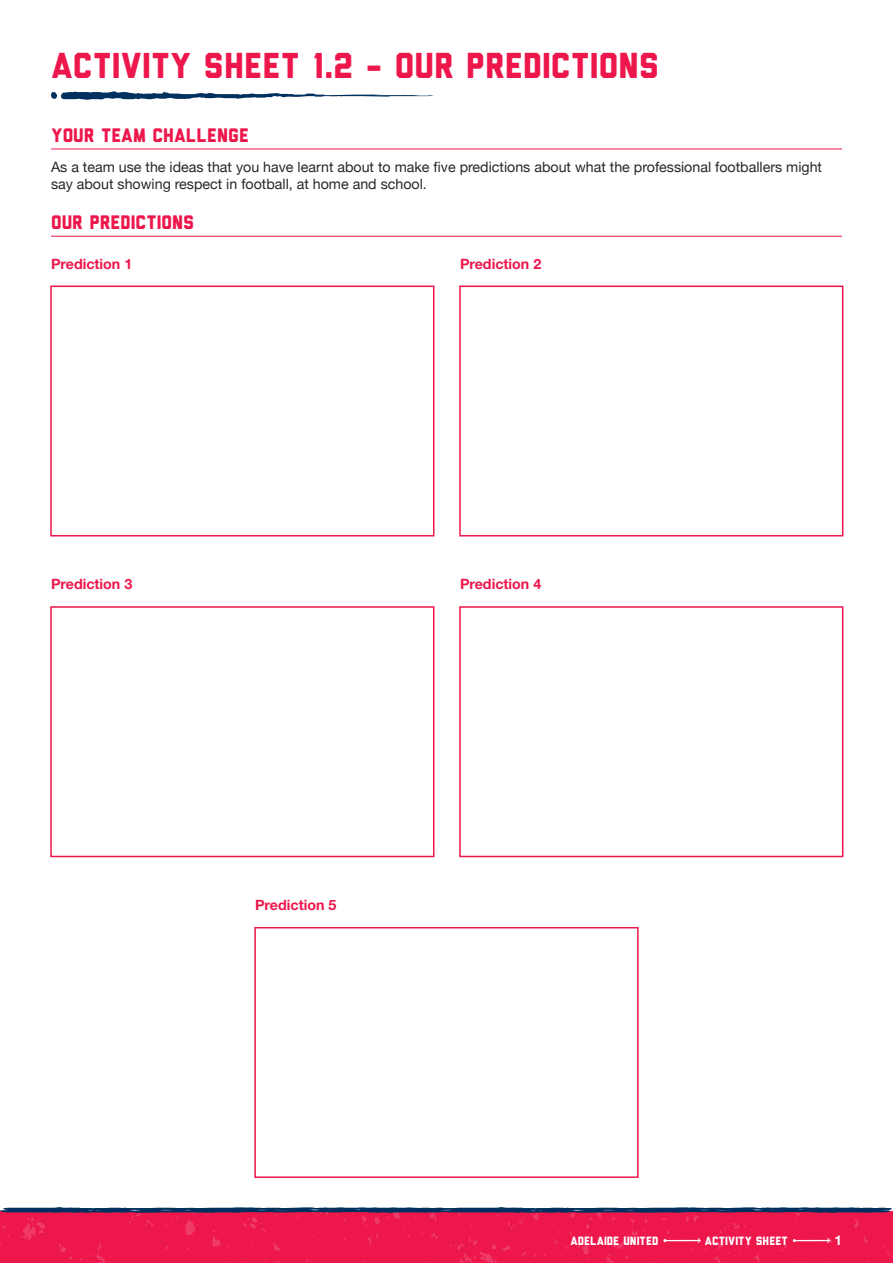
<style>
.page{position:relative;width:893px;height:1263px;background:#fff}
.page>*{position:absolute;margin:0;border:0;box-sizing:border-box;transform-origin:0 0}
.t1{font:36px "Liberator";color:#ed174c}
.t2{font:19.5px "Liberator";color:#ed174c}
.t3{font:14.25px/17.2px "Helvetica Neue";color:#292829}
.t4{font:700 14.25px "Helvetica Neue";color:#ed174c}
.t5{font:700 13.5px "Helvetica Neue";color:#fff}
.t6{font:12px "Liberator";color:#fff}
</style>
<div class="page">
<div style="left:0;top:1212px;width:893px;height:51px;background:#ed174c"></div>
<svg style="left:663px;top:1238px;width:38px;height:5px"></svg>
<svg style="left:793px;top:1238px;width:37px;height:5px"></svg>
<svg style="left:0;top:1207px;width:892px;height:6px;background:#3b4a72"></svg>
<hr style="left:51px;top:149px;width:791px;height:1px;background:#ed174c">
<hr style="left:51px;top:236px;width:791px;height:1px;background:#ed174c">
<svg style="left:51px;top:91px;width:383px;height:9px"></svg>
<div style="left:50px;top:286px;width:384px;height:250px;border:2px solid #ed174c"></div>
<div style="left:459px;top:286px;width:384px;height:250px;border:2px solid #ed174c"></div>
<div style="left:254px;top:927px;width:385px;height:251px;border:2px solid #ed174c"></div>
<div style="left:50px;top:606px;width:384px;height:251px;border:2px solid #ed174c"></div>
<div style="left:459px;top:606px;width:384px;height:251px;border:2px solid #ed174c"></div>
<h1 class="t1" style="left:51px;top:53px;width:610px">ACTIVITY SHEET 1.2 - OUR PREDICTIONS</h1>
<h2 class="t2" style="left:51px;top:128px;width:199px">YOUR TEAM CHALLENGE</h2>
<p class="t3" style="left:51px;top:159px;width:772px">As a team use the ideas that you have learnt about to make five predictions about what the professional footballers might say about showing respect in football, at home and school.</p>
<h2 class="t2" style="left:51px;top:216px;width:145px">OUR PREDICTIONS</h2>
<p class="t4" style="left:51px;top:255px;width:83px">Prediction 1</p>
<p class="t4" style="left:460px;top:255px;width:83px">Prediction 2</p>
<p class="t4" style="left:51px;top:575px;width:83px">Prediction 3</p>
<p class="t4" style="left:460px;top:575px;width:83px">Prediction 4</p>
<p class="t4" style="left:255px;top:896px;width:83px">Prediction 5</p>
<p class="t6" style="left:570px;top:1236px;width:89px">ADELAIDE UNITED</p>
<p class="t6" style="left:705px;top:1236px;width:84px">ACTIVITY SHEET</p>
<p class="t5" style="left:834px;top:1231px;width:9px">1</p>
</div>
